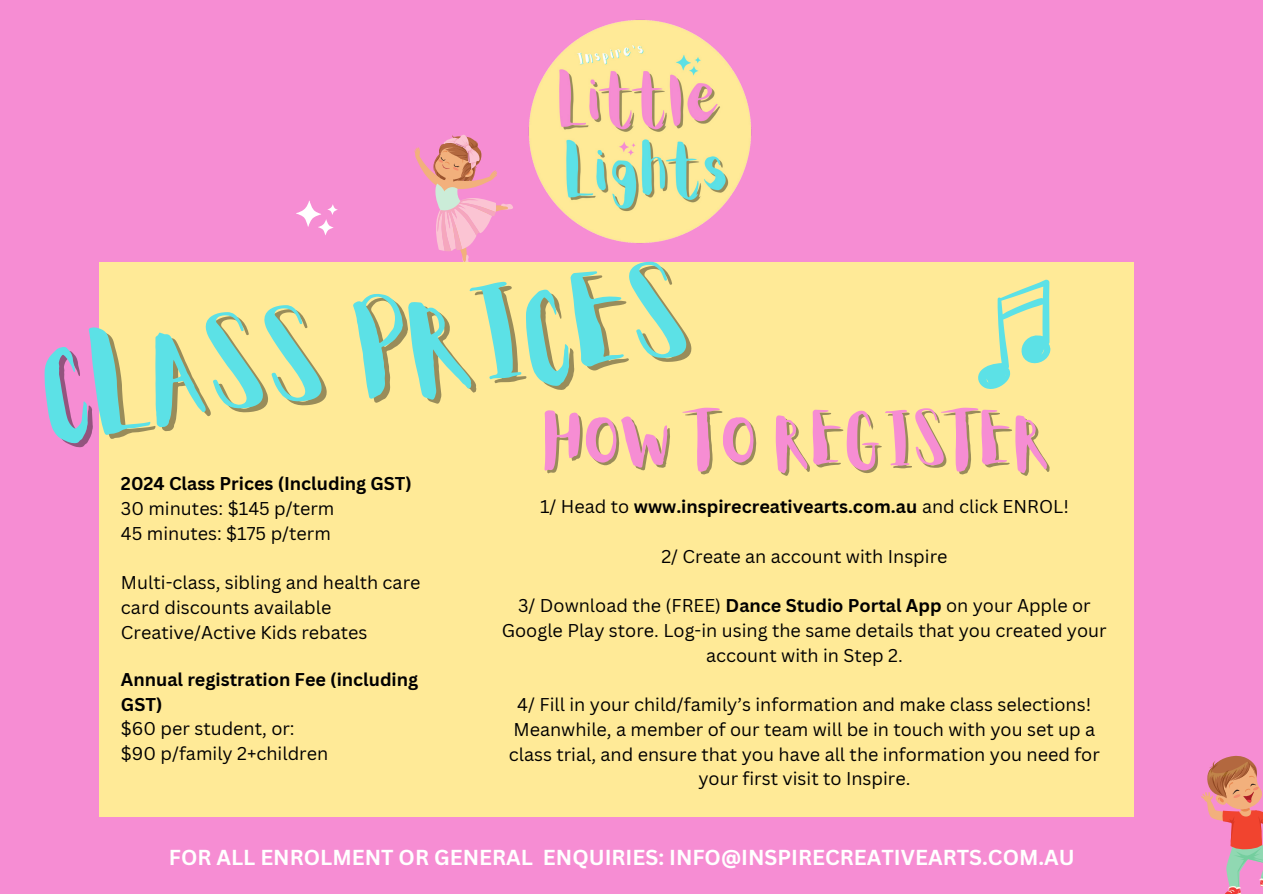
<style>
.page{position:relative;width:1263px;height:894px;background:#fff}
.page>*{position:absolute;margin:0;border:0;box-sizing:border-box;transform-origin:0 0}
.t1{font:104.25px "Aloja Extended";color:#5ce1e6}
.t2{font:60.75px "Aloja Extended";color:rgb(0 0 0/.4)}
.t3{font:700 21px "Canva Sans";color:#fff}
.t4{font:18px/24.8px "Canva Sans";color:#000;text-align:center}
.t5{font:700 18px/24.8px "Canva Sans";color:#000}
.s1{font-weight:400}
.s2{font-weight:700}
</style>
<div class="page">
<div style="left:0;top:0;width:1263px;height:893px;background:#f68dd3"></div>
<svg style="left:414px;top:134px;width:99px;height:128px"></svg>
<div style="left:100px;top:262px;width:1033px;height:554px;background:#ffea97"></div>
<svg style="left:296px;top:200px;width:42px;height:35px"></svg>
<svg style="left:1201px;top:755px;width:62px;height:138px"></svg>
<img style="left:528px;top:20px;width:224px;height:223px">
<svg style="left:978px;top:279px;width:73px;height:110px"></svg>
<p class="t1" style="left:40px;top:345px;width:653px;rotate:-7deg">CLASS PRICES</p>
<p class="t5" style="left:121px;top:470px;width:292px">2024 Class Prices (Including GST)</p>
<p class="t4" style="left:121px;top:495px;width:215px">30 minutes: $145 p/term</p>
<p class="t4" style="left:121px;top:520px;width:211px">45 minutes: $175 p/term</p>
<p class="t4" style="left:121px;top:569px;width:301px;text-align:left">Multi-class, sibling and health care card discounts available</p>
<p class="t4" style="left:121px;top:619px;width:248px">Creative/Active Kids rebates</p>
<p class="t5" style="left:121px;top:666px;width:299px">Annual registration Fee (including<br>GST)</p>
<p class="t4" style="left:121px;top:715px;width:175px">$60 per student, or:</p>
<p class="t4" style="left:121px;top:740px;width:209px">$90 p/family 2+children</p>
<p class="t2" style="left:547px;top:416px;width:509px">HOW TO REGISTER</p>
<p class="t5" style="left:540px;top:493px;width:530px"><span class="s1">1/ Head to</span> www.inspirecreativearts.com.au <span class="s1">and click ENROL!</span></p>
<p class="t4" style="left:661px;top:543px;width:288px">2/ Create an account with Inspire</p>
<p class="t4" style="left:502px;top:592px;width:606px">3/ Download the (FREE) <span class="s2">Dance Studio Portal App</span> on your Apple or<br>Google Play store. Log-in using the same details that you created your account with in Step 2.</p>
<p class="t4" style="left:509px;top:691px;width:593px">4/ Fill in your child/family’s information and make class selections!<br>Meanwhile, a member of our team will be in touch with you set up a class trial, and ensure that you have all the information you need for your first visit to Inspire.</p>
<p class="t3" style="left:169px;top:842px;width:907px">FOR ALL ENROLMENT OR GENERAL ENQUIRIES: INFO@INSPIRECREATIVEARTS.COM.AU</p>
</div>
